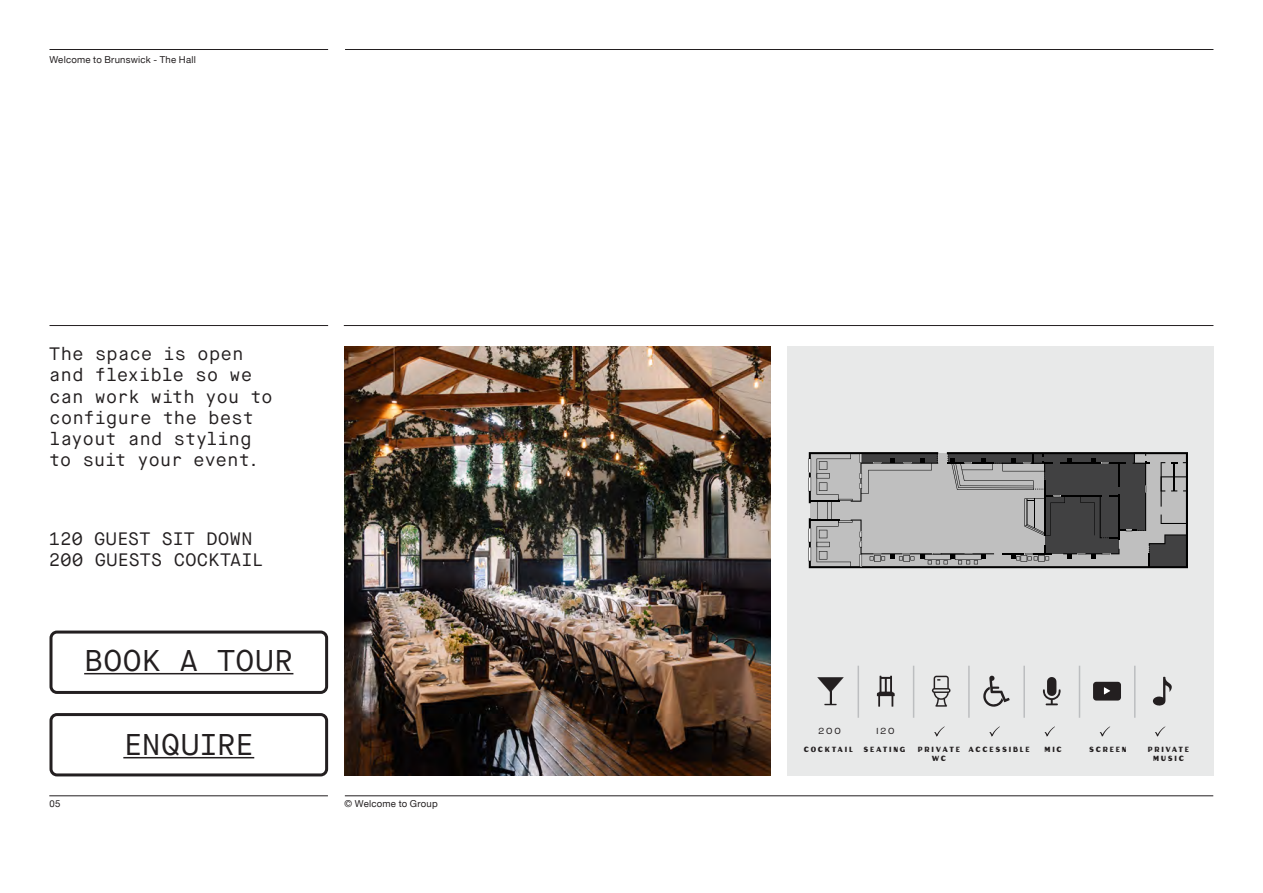
<style>
.page{position:relative;width:1263px;height:893px;background:#fff}
.page>*{position:absolute;margin:0;border:0;box-sizing:border-box;transform-origin:0 0}
.t1{font:30px "Maison Neue Mono";letter-spacing:-.015em;color:#231f20}
.t2{font:30px "Maison Neue Mono";letter-spacing:-.04em;color:#231f20}
.Body_Copy_2023{font:18px/21px "Maison Neue Mono";letter-spacing:-.02em;color:#231f20}
.t3{font:9.6px "Helvetica Neue";letter-spacing:.025em;color:#231f20}
.Key{font:8.25px "Obviously";letter-spacing:.23em;color:#231f20}
.Key-2{font:condensed 7.5px "Sequoia";letter-spacing:.23em;color:#231f20}
</style>
<div class="page">
<img style="left:345px;top:346px;width:426px;height:430px">
<div style="left:787px;top:346px;width:426px;height:430px;background:#e7e8e8"></div>
<hr style="left:50px;top:49px;width:278px;height:1px;background:#231f20">
<hr style="left:49px;top:795px;width:279px;height:1px;background:#231f20">
<hr style="left:345px;top:49px;width:868px;height:1px;background:#231f20">
<hr style="left:345px;top:795px;width:868px;height:1px;background:#231f20">
<hr style="left:808px;top:528px;width:3px;height:14px;background:#000">
<hr style="left:808px;top:477px;width:3px;height:14px;background:#000">
<hr style="left:808px;top:458px;width:3px;height:14px;background:#000">
<hr style="left:808px;top:547px;width:3px;height:14px;background:#000">
<svg style="left:809px;top:452px;width:379px;height:116px"></svg>
<hr style="left:857px;top:666px;width:2px;height:52px;background:#bcbec0">
<hr style="left:1023px;top:666px;width:2px;height:52px;background:#bcbec0">
<hr style="left:1134px;top:666px;width:1px;height:52px;background:#bcbec0">
<hr style="left:968px;top:666px;width:2px;height:52px;background:#bcbec0">
<hr style="left:913px;top:666px;width:1px;height:52px;background:#bcbec0">
<hr style="left:1079px;top:666px;width:1px;height:52px;background:#bcbec0">
<svg style="left:932px;top:676px;width:18px;height:31px"></svg>
<svg style="left:983px;top:676px;width:27px;height:31px"></svg>
<svg style="left:817px;top:677px;width:26px;height:28px"></svg>
<svg style="left:877px;top:676px;width:18px;height:31px"></svg>
<svg style="left:1042px;top:677px;width:19px;height:28px"></svg>
<div style="left:1093px;top:682px;width:28px;height:19px;background:#231f20;border-radius:3px"></div>
<svg style="left:1104px;top:687px;width:6px;height:7px"></svg>
<svg style="left:1152px;top:677px;width:20px;height:29px"></svg>
<svg style="left:1099px;top:726px;width:11px;height:11px"></svg>
<svg style="left:989px;top:726px;width:11px;height:11px"></svg>
<svg style="left:934px;top:726px;width:11px;height:11px"></svg>
<svg style="left:1155px;top:726px;width:10px;height:11px"></svg>
<svg style="left:1044px;top:726px;width:11px;height:11px"></svg>
<div style="left:50px;top:631px;width:278px;height:63px;border:3px solid #231f20;border-radius:6px"></div>
<div style="left:50px;top:713px;width:278px;height:63px;border:3px solid #231f20;border-radius:6px"></div>
<hr style="left:84px;top:673px;width:209px;height:1px;background:#231f20">
<hr style="left:123px;top:757px;width:131px;height:1px;background:#231f20">
<hr style="left:50px;top:325px;width:278px;height:1px;background:#231f20">
<hr style="left:344px;top:325px;width:869px;height:1px;background:#231f20">
<p class="t3" style="left:50px;top:53px;width:148px">Welcome to Brunswick - The Hall</p>
<p class="Body_Copy_2023" style="left:49px;top:344px;width:225px">The space is open and flexible so we can work with you to configure the best layout and styling to suit your event.</p>
<p class="Body_Copy_2023" style="left:49px;top:528px;width:205px">120 GUEST SIT DOWN</p>
<p class="Body_Copy_2023" style="left:49px;top:549px;width:216px">200 GUESTS COCKTAIL</p>
<p class="t1" style="left:84px;top:642px;width:211px">BOOK A TOUR</p>
<p class="t2" style="left:123px;top:726px;width:132px">ENQUIRE</p>
<p class="t3" style="left:50px;top:797px;width:12px">05</p>
<p class="t3" style="left:345px;top:797px;width:95px">© Welcome to Group</p>
<p class="Key" style="left:819px;top:725px;width:24px">200</p>
<p class="Key" style="left:876px;top:725px;width:20px">120</p>
<p class="Key-2" style="left:804px;top:745px;width:51px">COCKTAIL</p>
<p class="Key-2" style="left:863px;top:745px;width:44px">SEATING</p>
<p class="Key-2" style="left:918px;top:745px;width:44px">PRIVATE</p>
<p class="Key-2" style="left:1044px;top:745px;width:19px">MIC</p>
<p class="Key-2" style="left:1089px;top:745px;width:39px">SCREEN</p>
<p class="Key-2" style="left:932px;top:753px;width:16px">WC</p>
<p class="Key-2" style="left:968px;top:745px;width:63px">ACCESSIBLE</p>
<p class="Key-2" style="left:1148px;top:745px;width:43px">PRIVATE</p>
<p class="Key-2" style="left:1153px;top:753px;width:32px">MUSIC</p>
</div>
